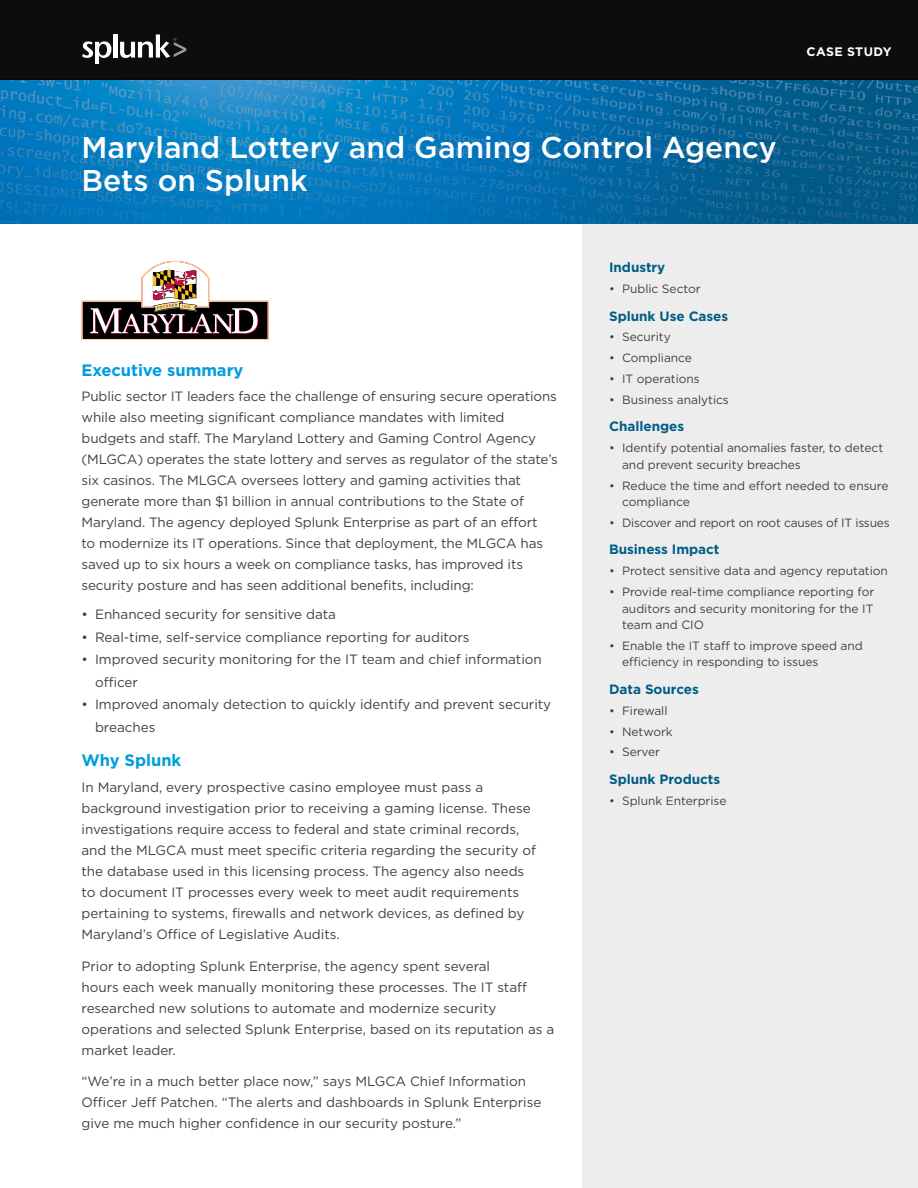
<style>
.page{position:relative;width:918px;height:1188px;background:#fff}
.page>*{position:absolute;margin:0;border:0;box-sizing:border-box;transform-origin:0 0}
.t1{font:500 30px/33px "Gotham";color:#fff}
.Blue_Subheads{font:700 16.5px "Gotham";letter-spacing:-.005em;color:#009ddc}
.Body_Text{font:13.5px/21px "Gotham";letter-spacing:-.005em;color:#414042}
.Sidebar_Subheads{font:700 13.5px "Gotham";letter-spacing:-.005em;color:#005e85}
.t2{font:700 12.3px "Gotham";letter-spacing:.03em;color:#fff}
.t3{font:12px/16.5px "Gotham";letter-spacing:-.005em;color:#414042}
</style>
<div class="page">
<div style="left:582px;top:224px;width:336px;height:964px;background:#ededee"></div>
<img style="left:0;top:80px;width:918px;height:144px">
<div style="left:0;top:0;width:918px;height:80px;background:#0d0d0d"></div>
<svg style="left:82px;top:41px;width:29px;height:23px"></svg>
<hr style="left:113px;top:34px;width:4px;height:24px;background:#fff">
<svg style="left:120px;top:34px;width:66px;height:24px"></svg>
<div style="left:82px;top:301px;width:186px;height:38px;background:#000"></div>
<div style="left:82px;top:301px;width:186px;height:39px;border:1px solid #ffdd96"></div>
<svg style="left:90px;top:260px;width:168px;height:75px"></svg>
<p class="t2" style="left:807px;top:43px;width:86px">CASE STUDY</p>
<h1 class="t1" style="left:82px;top:131px;width:697px">Maryland Lottery and Gaming Control Agency<br>Bets on Splunk</h1>
<p class="Blue_Subheads" style="left:82px;top:359px;width:163px">Executive summary</p>
<p class="Body_Text" style="left:82px;top:386px;width:478px">Public sector IT leaders face the challenge of ensuring secure operations while also meeting significant compliance mandates with limited budgets and staff. The Maryland Lottery and Gaming Control Agency (MLGCA) operates the state lottery and serves as regulator of the state’s six casinos. The MLGCA oversees lottery and gaming activities that generate more than $1 billion in annual contributions to the State of Maryland. The agency deployed Splunk Enterprise as part of an effort<br>to modernize its IT operations. Since that deployment, the MLGCA has saved up to six hours a week on compliance tasks, has improved its security posture and has seen additional benefits, including:</p>
<p class="Body_Text" style="left:82px;top:604px;width:256px">• Enhanced security for sensitive data</p>
<p class="Body_Text" style="left:82px;top:626px;width:390px">• Real-time, self-service compliance reporting for auditors</p>
<p class="Body_Text" style="left:95px;top:648px;width:448px;line-height:22.5px;text-indent:-14px">• Improved security monitoring for the IT team and chief information officer</p>
<p class="Body_Text" style="left:95px;top:693px;width:458px;line-height:22.5px;text-indent:-14px">• Improved anomaly detection to quickly identify and prevent security breaches</p>
<p class="Blue_Subheads" style="left:82px;top:750px;width:101px">Why Splunk</p>
<p class="Body_Text" style="left:82px;top:776px;width:456px">In Maryland, every prospective casino employee must pass a background investigation prior to receiving a gaming license. These investigations require access to federal and state criminal records, and the MLGCA must meet specific criteria regarding the security of the database used in this licensing process. The agency also needs to document IT processes every week to meet audit requirements pertaining to systems, firewalls and network devices, as defined by Maryland’s Office of Legislative Audits.</p>
<p class="Body_Text" style="left:82px;top:955px;width:474px">Prior to adopting Splunk Enterprise, the agency spent several<br>hours each week manually monitoring these processes. The IT staff researched new solutions to automate and modernize security operations and selected Splunk Enterprise, based on its reputation as a market leader.</p>
<p class="Body_Text" style="left:82px;top:1071px;width:461px">“We’re in a much better place now,” says MLGCA Chief Information<br>Officer Jeff Patchen. “The alerts and dashboards in Splunk Enterprise give me much higher confidence in our security posture.”</p>
<p class="Sidebar_Subheads" style="left:609px;top:258px;width:58px">Industry</p>
<p class="t3" style="left:609px;top:280px;width:93px">• Public Sector</p>
<p class="Sidebar_Subheads" style="left:609px;top:307px;width:121px">Splunk Use Cases</p>
<p class="t3" style="left:609px;top:329px;width:63px">• Security</p>
<p class="t3" style="left:609px;top:349px;width:84px">• Compliance</p>
<p class="t3" style="left:609px;top:370px;width:92px">• IT operations</p>
<p class="t3" style="left:609px;top:391px;width:121px">• Business analytics</p>
<p class="Sidebar_Subheads" style="left:609px;top:418px;width:77px">Challenges</p>
<p class="t3" style="left:622px;top:439px;width:263px;text-indent:-13px">• Identify potential anomalies faster, to detect and prevent security breaches</p>
<p class="t3" style="left:622px;top:477px;width:268px;text-indent:-13px">• Reduce the time and effort needed to ensure compliance</p>
<p class="t3" style="left:609px;top:514px;width:282px">• Discover and report on root causes of IT issues</p>
<p class="Sidebar_Subheads" style="left:609px;top:541px;width:112px">Business Impact</p>
<p class="t3" style="left:609px;top:562px;width:280px">• Protect sensitive data and agency reputation</p>
<p class="t3" style="left:622px;top:583px;width:254px;text-align:justify;text-indent:-13px">• Provide real-time compliance reporting for auditors and security monitoring for the IT team and CIO</p>
<p class="t3" style="left:622px;top:637px;width:242px;text-indent:-13px">• Enable the IT staff to improve speed and efficiency in responding to issues</p>
<p class="Sidebar_Subheads" style="left:609px;top:680px;width:91px">Data Sources</p>
<p class="t3" style="left:609px;top:702px;width:60px">• Firewall</p>
<p class="t3" style="left:609px;top:723px;width:65px">• Network</p>
<p class="t3" style="left:609px;top:744px;width:53px">• Server</p>
<p class="Sidebar_Subheads" style="left:609px;top:770px;width:113px">Splunk Products</p>
<p class="t3" style="left:609px;top:792px;width:119px">• Splunk Enterprise</p>
</div>
